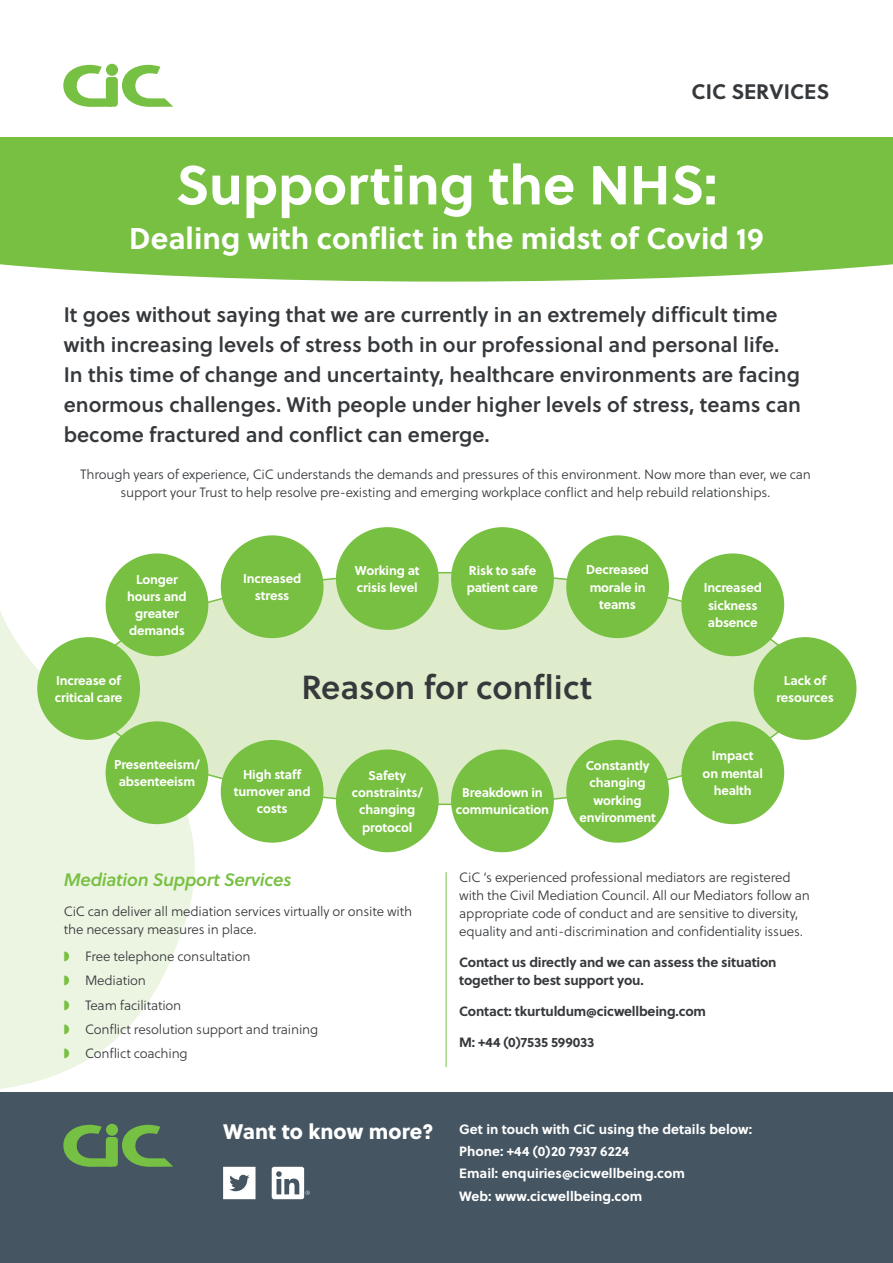
<style>
.page{position:relative;width:893px;height:1263px;background:#fff}
.page>*{position:absolute;margin:0;border:0;box-sizing:border-box;transform-origin:0 0}
.t1{font:700 54.75px "Soleil";color:#fff}
.t2{font:33.3px "Soleil Sb";color:#36393c}
.t3{font:700 30px "Soleil";color:#fff}
.t4{font:21px/30px "Soleil Sb";color:#36393c}
.t5{font:700 21px "Soleil";color:#36393c}
.t6{font:italic 18px "Soleil Sb";letter-spacing:-.015em;color:#78c042}
.t7{font:13.5px/18px "Soleil Lt";letter-spacing:-.015em;color:#36393c}
.t8{font:700 13.5px/22.2px "Soleil";color:#fff}
.t9{font:700 13.5px/18px "Soleil";letter-spacing:-.015em;color:#36393c}
.t10{font:700 12.75px/17.2px "Soleil";letter-spacing:-.015em;color:#fff;text-align:center}
.s1{color:#78c042}
.s2{font-family:"Soleil Xb";font-weight:400;font-size:21px}
</style>
<div class="page">
<svg style="left:0;top:574px;width:212px;height:519px;fill:#ecf5e2"></svg>
<svg style="left:64px;top:65px;width:46px;height:42px"></svg>
<svg style="left:122px;top:65px;width:51px;height:42px"></svg>
<div style="left:106px;top:64px;width:12px;height:12px;background:#76c043;border-radius:50%"></div>
<div style="left:106px;top:77px;width:12px;height:30px;background:#76c043;border-radius:3px"></div>
<div style="left:0;top:137px;width:893px;height:126px;background:#78c042"></div>
<svg style="left:0;top:263px;width:893px;height:19px;fill:#78c042"></svg>
<hr style="left:446px;top:872px;width:1px;height:195px;background:#78c042">
<div style="left:0;top:1093px;width:893px;height:170px;background:#455562"></div>
<svg style="left:64px;top:1125px;width:48px;height:42px"></svg>
<svg style="left:122px;top:1125px;width:51px;height:42px"></svg>
<div style="left:106px;top:1124px;width:12px;height:12px;background:#76c043;border-radius:50%"></div>
<div style="left:106px;top:1137px;width:12px;height:29px;background:#76c043;border-radius:3px"></div>
<svg style="left:223px;top:1167px;width:32px;height:32px"></svg>
<svg style="left:272px;top:1167px;width:38px;height:32px"></svg>
<div style="left:89px;top:573px;width:715px;height:231px;background:#deeccb;border-radius:50%"></div>
<div style="left:106px;top:553px;width:102px;height:103px;background:#78c042;border-radius:50%"></div>
<div style="left:221px;top:535px;width:103px;height:103px;background:#78c042;border-radius:50%"></div>
<div style="left:681px;top:721px;width:103px;height:103px;background:#78c042;border-radius:50%"></div>
<div style="left:754px;top:637px;width:102px;height:103px;background:#78c042;border-radius:50%"></div>
<div style="left:566px;top:740px;width:103px;height:103px;background:#78c042;border-radius:50%"></div>
<div style="left:336px;top:749px;width:103px;height:103px;background:#78c042;border-radius:50%"></div>
<div style="left:106px;top:721px;width:102px;height:103px;background:#78c042;border-radius:50%"></div>
<div style="left:37px;top:637px;width:103px;height:103px;background:#78c042;border-radius:50%"></div>
<div style="left:221px;top:740px;width:103px;height:103px;background:#78c042;border-radius:50%"></div>
<div style="left:451px;top:527px;width:103px;height:103px;background:#78c042;border-radius:50%"></div>
<div style="left:451px;top:749px;width:103px;height:103px;background:#78c042;border-radius:50%"></div>
<div style="left:336px;top:527px;width:103px;height:103px;background:#78c042;border-radius:50%"></div>
<div style="left:566px;top:535px;width:103px;height:103px;background:#78c042;border-radius:50%"></div>
<div style="left:681px;top:553px;width:103px;height:103px;background:#78c042;border-radius:50%"></div>
<h3 class="t5" style="left:692px;top:76px;width:139px">CIC SERVICES</h3>
<h1 class="t1" style="left:176px;top:143px;width:543px">Supporting the NHS:</h1>
<h3 class="t3" style="left:129px;top:216px;width:636px">Dealing with conflict in the midst of Covid 19</h3>
<p class="t4" style="left:64px;top:299px;width:739px">It goes without saying that we are currently in an extremely difficult time with increasing levels of stress both in our professional and personal life.<br>In this time of change and uncertainty, healthcare environments are facing enormous challenges. With people under higher levels of stress, teams can become fractured and conflict can emerge.</p>
<p class="t7" style="left:80px;top:466px;width:732px;text-align:center">Through years of experience, CiC understands the demands and pressures of this environment. Now more than ever, we can support your Trust to help resolve pre-existing and emerging workplace conflict and help rebuild relationships.</p>
<p class="t10" style="left:127px;top:570px;width:61px">Longer hours and greater demands</p>
<p class="t10" style="left:243px;top:569px;width:60px">Increased stress</p>
<p class="t10" style="left:355px;top:561px;width:66px;text-align:left">Working at crisis level</p>
<p class="t10" style="left:586px;top:560px;width:65px">Decreased morale in teams</p>
<p class="t10" style="left:467px;top:561px;width:73px;text-align:left">Risk to safe patient care</p>
<p class="t10" style="left:55px;top:671px;width:69px;text-align:left">Increase of critical care</p>
<p class="t10" style="left:114px;top:755px;width:87px">Presenteeism/ absenteeism</p>
<h2 class="t2" style="left:301px;top:662px;width:292px">Reason for conflict</h2>
<p class="t10" style="left:234px;top:765px;width:78px">High staff turnover and costs</p>
<p class="t10" style="left:352px;top:766px;width:73px">Safety constraints/ changing protocol</p>
<p class="t10" style="left:456px;top:783px;width:95px">Breakdown in communication</p>
<p class="t10" style="left:579px;top:756px;width:78px">Constantly changing working environment</p>
<p class="t10" style="left:704px;top:579px;width:60px">Increased sickness absence</p>
<p class="t10" style="left:776px;top:671px;width:59px">Lack of resources</p>
<p class="t10" style="left:703px;top:746px;width:62px">Impact on mental health</p>
<h3 class="t6" style="left:64px;top:866px;width:229px">Mediation Support Services</h3>
<p class="t7" style="left:64px;top:902px;width:350px">CiC can deliver all mediation services virtually or onsite with the necessary measures in place.</p>
<p class="t7" style="left:64px;top:944px;width:256px;line-height:24.5px"><span class="s1">◗</span> Free telephone consultation<br><span class="s1">◗</span> Mediation<br><span class="s1">◗</span> Team facilitation<br><span class="s1">◗</span> Conflict resolution support and training <span class="s1">◗</span> Conflict coaching</p>
<p class="t7" style="left:459px;top:868px;width:352px">CiC ‘s experienced professional mediators are registered with the Civil Mediation Council. All our Mediators follow an appropriate code of conduct and are sensitive to diversity, equality and anti-discrimination and confidentiality issues.</p>
<p class="t9" style="left:459px;top:952px;width:319px">Contact us directly and we can assess the situation together to best support you.</p>
<p class="t9" style="left:459px;top:1001px;width:248px">Contact: tkurtuldum@cicwellbeing.com</p>
<p class="t9" style="left:459px;top:1032px;width:137px">M: +44 (0)7535 599033</p>
<p class="t8" style="left:459px;top:1117px;width:294px;text-indent:-236px"><span class="s2">Want to know more?</span> Get in touch with CiC using the details below:<br>Phone: +44 (0)20 7937 6224<br>Email: enquiries@cicwellbeing.com<br>Web: www.cicwellbeing.com</p>
</div>
